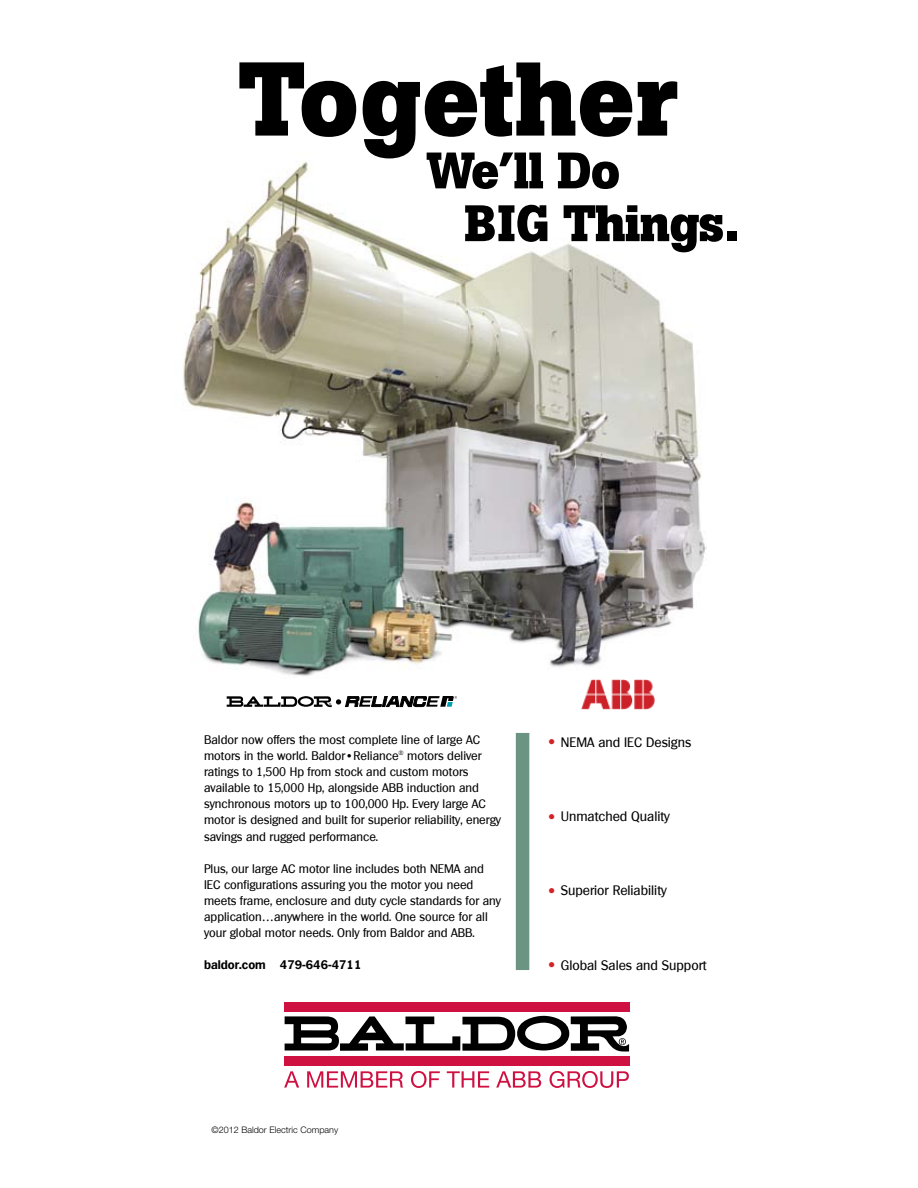
<style>
.page{position:relative;width:918px;height:1188px;background:#fff}
.page>*{position:absolute;margin:0;border:0;box-sizing:border-box;transform-origin:0 0}
.t1{font:700 103.5px "Boton";color:#000}
.t2{font:700 50.7px/52.8px "Boton";letter-spacing:-.02em;color:#000}
.t3{font:13.35px "Plymouth";color:#000}
.t4{font:12.15px/16px "Plymouth";color:#000}
.t5{font:700 12.15px "Plymouth";color:#000}
.t6{font:300 9px "Helvetica Neue";color:#000}
.s1{font-family:"Officina San ITC"}
.s2{font-family:"Officina San ITC";font-weight:700;font-size:18.15px;color:#d2232a}
</style>
<div class="page">
<img style="left:183px;top:161px;width:524px;height:519px">
<div style="left:516px;top:733px;width:13px;height:237px;background:#6c9483"></div>
<div style="left:284px;top:1002px;width:345px;height:10px;background:#ce1141"></div>
<div style="left:284px;top:1056px;width:345px;height:9px;background:#ce1141"></div>
<svg style="left:285px;top:1016px;width:344px;height:36px"></svg>
<svg style="left:284px;top:1071px;width:15px;height:17px"></svg>
<svg style="left:307px;top:1071px;width:96px;height:17px"></svg>
<svg style="left:411px;top:1071px;width:29px;height:17px"></svg>
<svg style="left:447px;top:1071px;width:42px;height:17px"></svg>
<svg style="left:496px;top:1071px;width:45px;height:17px"></svg>
<svg style="left:550px;top:1071px;width:79px;height:17px"></svg>
<svg style="left:372px;top:707px;width:50px;height:1px"></svg>
<svg style="left:227px;top:696px;width:230px;height:11px"></svg>
<img style="left:581px;top:680px;width:74px;height:30px">
<h1 class="t1" style="left:238px;top:38px;width:441px">Together</h1>
<h2 class="t2" style="left:464px;top:144px;width:277px;text-indent:-38px">We’ll Do<br>BIG Things.</h2>
<p class="t4" style="left:204px;top:732px;width:298px">Baldor now offers the most complete line of large AC motors in the world. Baldor<span class="s1">•</span>Reliance<sup>®</sup> motors deliver ratings to 1,500 Hp from stock and custom motors available to 15,000 Hp, alongside ABB induction and synchronous motors up to 100,000 Hp. Every large AC motor is designed and built for superior reliability, energy savings and rugged performance.</p>
<p class="t4" style="left:204px;top:860px;width:298px">Plus, our large AC motor line includes both NEMA and IEC configurations assuring you the motor you need meets frame, enclosure and duty cycle standards for any application…anywhere in the world. One source for all your global motor needs. Only from Baldor and ABB.</p>
<p class="t5" style="left:204px;top:957px;width:159px">baldor.com 479-646-4711</p>
<p class="t3" style="left:546px;top:734px;width:147px"><span class="s2">•</span> NEMA and IEC Designs</p>
<p class="t3" style="left:546px;top:809px;width:126px"><span class="s2">•</span> Unmatched Quality</p>
<p class="t3" style="left:546px;top:883px;width:123px"><span class="s2">•</span> Superior Reliability</p>
<p class="t3" style="left:546px;top:957px;width:163px"><span class="s2">•</span> Global Sales and Support</p>
<p class="t6" style="left:212px;top:1125px;width:128px">©2012 Baldor Electric Company</p>
</div>
